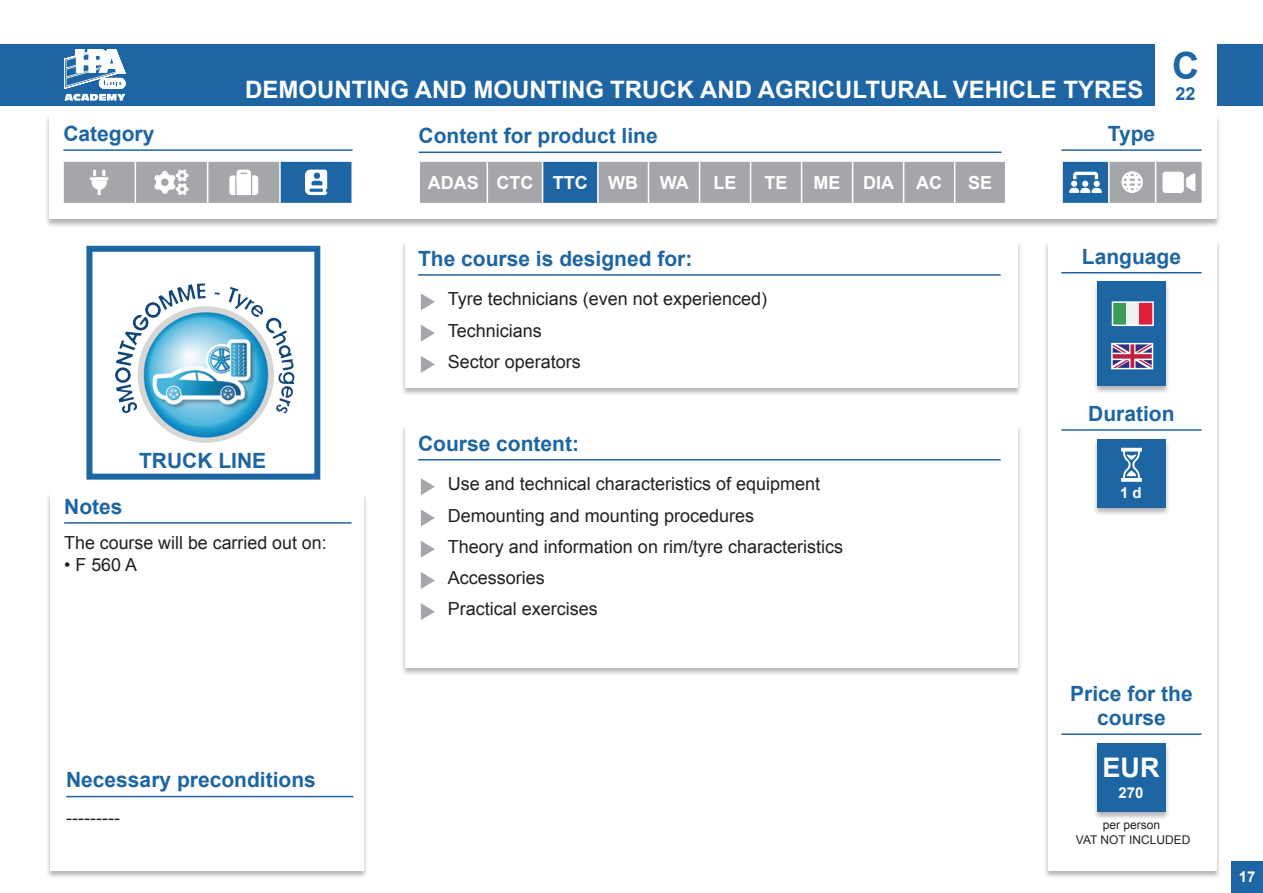
<style>
.page{position:relative;width:1263px;height:893px;background:#fff}
.page>*{position:absolute;margin:0;border:0;box-sizing:border-box;transform-origin:0 0}
.t1{font:700 37.5px "Arial";color:#1d65a3}
.t2{font:700 27px "Arial";color:#fff}
.t3{font:700 24px "Arial";color:#fff}
.t4{font:700 21px/24px "Arial";color:#1d65a3;text-align:center}
.t5{font:18px/31.2px "Arial";color:#231f20}
.t6{font:700 18px "Arial";color:#fff}
.t7{font:700 18px "Arial";color:#1d65a3}
.t8{font:700 15px "Arial";color:#fff}
.t9{font:12px/15px "Arial";color:#231f20;text-align:center}
</style>
<div class="page">
<div style="left:1231px;top:861px;width:32px;height:32px;background:#1d65a3"></div>
<div style="left:0;top:45px;width:1263px;height:61px;background:#1d65a3"></div>
<svg style="left:64px;top:49px;width:62px;height:52px"></svg>
<div style="left:400px;top:241px;width:622px;height:156px;background:#231f20;opacity:.33"></div>
<div style="left:405px;top:241px;width:612px;height:147px;background:#fff"></div>
<div style="left:400px;top:424px;width:622px;height:253px;background:#231f20;opacity:.33"></div>
<div style="left:405px;top:424px;width:612px;height:244px;background:#fff"></div>
<div style="left:44px;top:115px;width:1177px;height:113px;background:#231f20;opacity:.33"></div>
<div style="left:49px;top:115px;width:1167px;height:104px;background:#fff"></div>
<hr style="left:418px;top:459px;width:583px;height:1px;background:#1d65a3">
<svg style="left:421px;top:478px;width:14px;height:17px"></svg>
<svg style="left:421px;top:509px;width:14px;height:17px"></svg>
<svg style="left:421px;top:541px;width:14px;height:17px"></svg>
<svg style="left:421px;top:572px;width:14px;height:17px"></svg>
<svg style="left:421px;top:603px;width:14px;height:17px"></svg>
<hr style="left:418px;top:274px;width:583px;height:2px;background:#1d65a3">
<svg style="left:421px;top:293px;width:14px;height:17px"></svg>
<svg style="left:421px;top:325px;width:14px;height:17px"></svg>
<svg style="left:421px;top:356px;width:14px;height:17px"></svg>
<hr style="left:63px;top:149px;width:290px;height:2px;background:#1d65a3">
<div style="left:46px;top:492px;width:322px;height:388px;background:#231f20;opacity:.33"></div>
<div style="left:51px;top:493px;width:313px;height:378px;background:#fff"></div>
<hr style="left:66px;top:796px;width:287px;height:1px;background:#1d65a3">
<hr style="left:64px;top:522px;width:287px;height:2px;background:#1d65a3">
<hr style="left:418px;top:152px;width:583px;height:1px;background:#1d65a3">
<hr style="left:1061px;top:149px;width:140px;height:2px;background:#1d65a3">
<div style="left:1062px;top:161px;width:47px;height:43px;background:#1d65a3"></div>
<hr style="left:1061px;top:160px;width:48px;height:2px;background:#fff">
<hr style="left:1061px;top:162px;width:2px;height:41px;background:#fff">
<hr style="left:1108px;top:162px;width:1px;height:41px;background:#fff">
<hr style="left:1061px;top:203px;width:48px;height:1px;background:#fff">
<svg style="left:1069px;top:172px;width:33px;height:21px"></svg>
<svg style="left:1109px;top:161px;width:93px;height:43px"></svg>
<div style="left:280px;top:161px;width:72px;height:43px;background:#1d65a3"></div>
<hr style="left:280px;top:160px;width:73px;height:2px;background:#fff">
<hr style="left:279px;top:162px;width:2px;height:41px;background:#fff">
<hr style="left:351px;top:162px;width:2px;height:41px;background:#fff">
<hr style="left:280px;top:203px;width:73px;height:1px;background:#fff">
<svg style="left:63px;top:161px;width:217px;height:43px"></svg>
<svg style="left:305px;top:170px;width:22px;height:25px"></svg>
<div style="left:420px;top:162px;width:585px;height:41px;background:#a5a6aa"></div>
<div style="left:543px;top:161px;width:55px;height:43px;background:#1d65a3"></div>
<hr style="left:486px;top:162px;width:2px;height:41px;background:#fff">
<hr style="left:543px;top:160px;width:55px;height:2px;background:#fff">
<hr style="left:542px;top:162px;width:1px;height:41px;background:#fff">
<hr style="left:597px;top:162px;width:2px;height:41px;background:#fff">
<hr style="left:750px;top:162px;width:1px;height:41px;background:#fff">
<hr style="left:801px;top:162px;width:1px;height:41px;background:#fff">
<hr style="left:852px;top:162px;width:1px;height:41px;background:#fff">
<hr style="left:903px;top:162px;width:1px;height:41px;background:#fff">
<hr style="left:954px;top:162px;width:1px;height:41px;background:#fff">
<hr style="left:543px;top:203px;width:55px;height:1px;background:#fff">
<hr style="left:648px;top:162px;width:1px;height:41px;background:#fff">
<hr style="left:699px;top:162px;width:1px;height:41px;background:#fff">
<div style="left:1155px;top:25px;width:62px;height:85px;background:#fff"></div>
<div style="left:1043px;top:241px;width:178px;height:639px;background:#231f20;opacity:.33"></div>
<div style="left:1048px;top:241px;width:169px;height:630px;background:#fff"></div>
<hr style="left:1061px;top:272px;width:140px;height:1px;background:#1d65a3">
<div style="left:1093px;top:281px;width:77px;height:113px;background:#231f20;opacity:.33"></div>
<div style="left:1097px;top:281px;width:68px;height:105px;background:#1d65a3"></div>
<div style="left:1112px;top:302px;width:14px;height:23px;background:#3c9b59"></div>
<div style="left:1126px;top:302px;width:13px;height:23px;background:#f0f1f1"></div>
<div style="left:1139px;top:302px;width:14px;height:23px;background:#de203c"></div>
<div style="left:1112px;top:301px;width:42px;height:25px;border:2px solid #fff"></div>
<svg style="left:1114px;top:346px;width:36px;height:20px"></svg>
<div style="left:1111px;top:343px;width:42px;height:26px;border:2px solid #fff"></div>
<svg style="left:86px;top:246px;width:234px;height:234px"></svg>
<img style="left:177px;top:283px;width:29px;height:20px">
<hr style="left:1061px;top:429px;width:140px;height:2px;background:#1d65a3">
<div style="left:1093px;top:439px;width:77px;height:77px;background:#231f20;opacity:.33"></div>
<div style="left:1097px;top:439px;width:68px;height:68px;background:#1d65a3"></div>
<svg style="left:1121px;top:448px;width:21px;height:34px"></svg>
<hr style="left:1061px;top:733px;width:140px;height:2px;background:#1d65a3">
<div style="left:1093px;top:743px;width:77px;height:77px;background:#231f20;opacity:.33"></div>
<div style="left:1097px;top:744px;width:68px;height:68px;background:#1d65a3"></div>
<p class="t4" style="left:63px;top:122px;width:93px">Category</p>
<h3 class="t3" style="left:245px;top:73px;width:900px">DEMOUNTING AND MOUNTING TRUCK AND AGRICULTURAL VEHICLE TYRES</h3>
<p class="t4" style="left:418px;top:124px;width:241px">Content for product line</p>
<p class="t4" style="left:1108px;top:122px;width:49px">Type</p>
<p class="t6" style="left:428px;top:171px;width:263px">ADAS CTC TTC WB WA</p>
<p class="t6" style="left:713px;top:171px;width:25px">LE</p>
<p class="t6" style="left:765px;top:171px;width:25px">TE</p>
<p class="t6" style="left:814px;top:171px;width:130px">ME DIA AC</p>
<p class="t6" style="left:968px;top:171px;width:26px">SE</p>
<h1 class="t1" style="left:1172px;top:41px;width:29px">C</h1>
<p class="t7" style="left:1175px;top:82px;width:22px">22</p>
<p class="t4" style="left:418px;top:247px;width:276px">The course is designed for:</p>
<p class="t5" style="left:448px;top:284px;width:321px">Tyre technicians (even not experienced)<br>Technicians<br>Sector operators</p>
<p class="t4" style="left:1082px;top:245px;width:101px">Language</p>
<p class="t4" style="left:1088px;top:402px;width:88px">Duration</p>
<p class="t4" style="left:139px;top:449px;width:129px">TRUCK LINE</p>
<p class="t4" style="left:64px;top:495px;width:60px">Notes</p>
<p class="t5" style="left:64px;top:527px;width:264px">The course will be carried out on:</p>
<p class="t5" style="left:64px;top:550px;width:74px">• F 560 A</p>
<p class="t4" style="left:66px;top:769px;width:251px">Necessary preconditions</p>
<p class="t5" style="left:66px;top:802px;width:55px">---------</p>
<p class="t4" style="left:418px;top:432px;width:163px">Course content:</p>
<p class="t5" style="left:448px;top:469px;width:397px">Use and technical characteristics of equipment Demounting and mounting procedures<br>Theory and information on rim/tyre characteristics Accessories<br>Practical exercises</p>
<p class="t8" style="left:1120px;top:483px;width:23px">1 d</p>
<p class="t4" style="left:1070px;top:682px;width:124px">Price for the course</p>
<h2 class="t2" style="left:1102px;top:750px;width:58px">EUR</h2>
<p class="t8" style="left:1118px;top:783px;width:27px">270</p>
<p class="t9" style="left:1076px;top:818px;width:116px">per person<br>VAT NOT INCLUDED</p>
<p class="t8" style="left:1239px;top:866px;width:18px">17</p>
</div>
